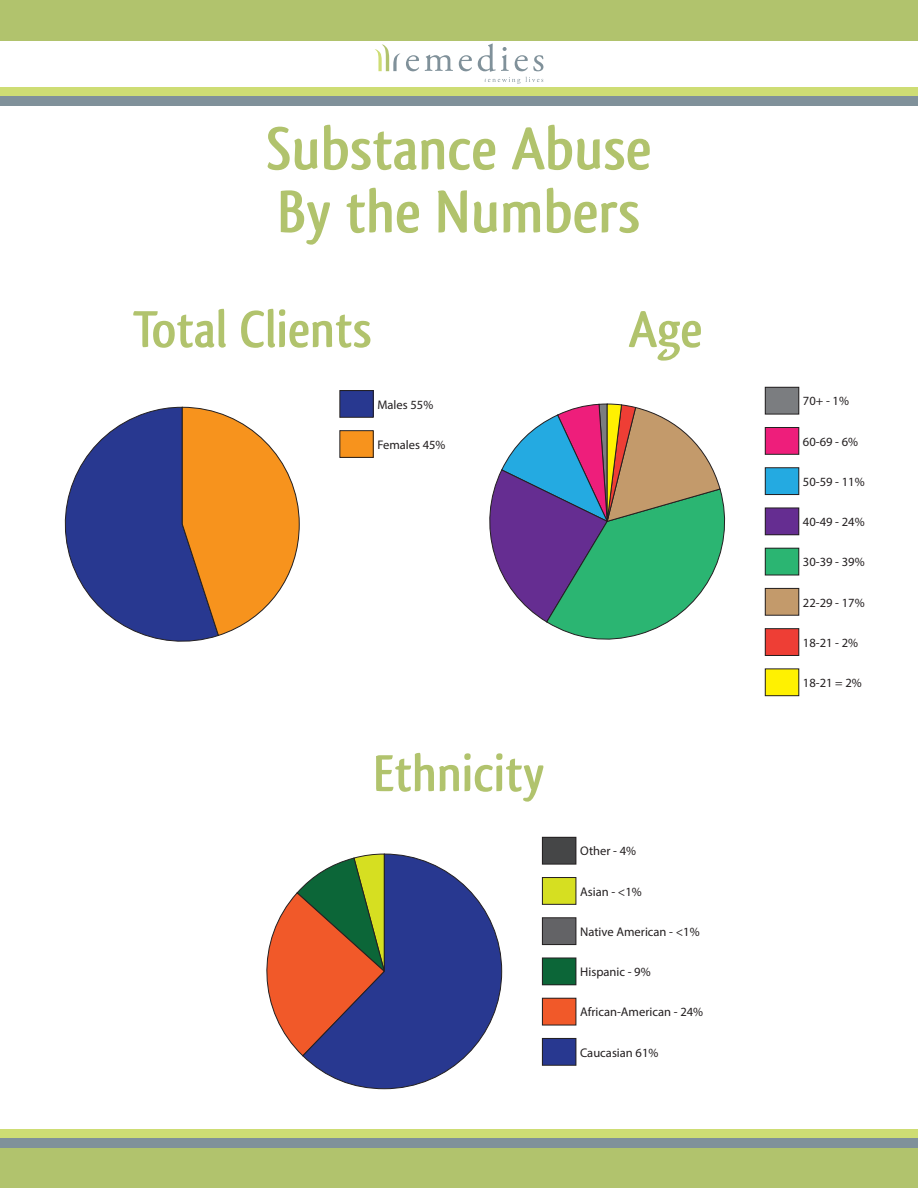
<style>
.page{position:relative;width:918px;height:1188px;background:#fff}
.page>*{position:absolute;margin:0;border:0;box-sizing:border-box;transform-origin:0 0}
.t1{font:700 63px/63px "Qlassik";color:#b1c36d}
.t2{font:700 54px "Qlassik";color:#b1c36d}
.t3{font:12.6px "Myriad Pro";color:#231f20}
</style>
<div class="page">
<div style="left:0;top:0;width:918px;height:40px;background:#b1c36d"></div>
<div style="left:0;top:1148px;width:918px;height:40px;background:#b1c36d"></div>
<div style="left:0;top:87px;width:918px;height:9px;background:#cedd74"></div>
<div style="left:0;top:1129px;width:918px;height:9px;background:#cedd74"></div>
<div style="left:0;top:96px;width:918px;height:9px;background:#80919a"></div>
<div style="left:0;top:1138px;width:918px;height:10px;background:#80919a"></div>
<svg style="left:406px;top:55px;width:13px;height:16px"></svg>
<svg style="left:425px;top:55px;width:28px;height:16px"></svg>
<svg style="left:459px;top:55px;width:13px;height:16px"></svg>
<svg style="left:375px;top:45px;width:25px;height:26px"></svg>
<svg style="left:478px;top:44px;width:65px;height:40px"></svg>
<div style="left:340px;top:391px;width:33px;height:26px;background:#283890"></div>
<div style="left:339px;top:390px;width:35px;height:28px;border:1px solid #231f20"></div>
<div style="left:340px;top:431px;width:33px;height:26px;background:#f7931d"></div>
<div style="left:339px;top:430px;width:35px;height:28px;border:1px solid #231f20"></div>
<svg style="left:64px;top:406px;width:236px;height:236px"></svg>
<div style="left:765px;top:387px;width:34px;height:27px;background:#7b7d80"></div>
<div style="left:765px;top:387px;width:34px;height:28px;border:1px solid #231f20"></div>
<div style="left:765px;top:428px;width:34px;height:26px;background:#ee1e7b"></div>
<div style="left:765px;top:427px;width:34px;height:28px;border:1px solid #231f20"></div>
<div style="left:765px;top:468px;width:34px;height:27px;background:#24aae1"></div>
<div style="left:765px;top:467px;width:34px;height:28px;border:1px solid #231f20"></div>
<div style="left:765px;top:508px;width:34px;height:27px;background:#652d91"></div>
<div style="left:765px;top:508px;width:34px;height:27px;border:1px solid #231f20"></div>
<div style="left:765px;top:548px;width:34px;height:27px;background:#2bb572"></div>
<div style="left:765px;top:548px;width:34px;height:27px;border:1px solid #231f20"></div>
<div style="left:765px;top:588px;width:34px;height:27px;background:#c39a6b"></div>
<div style="left:765px;top:588px;width:34px;height:28px;border:1px solid #231f20"></div>
<div style="left:765px;top:629px;width:34px;height:26px;background:#ee3e35"></div>
<div style="left:765px;top:628px;width:34px;height:28px;border:1px solid #231f20"></div>
<div style="left:765px;top:669px;width:34px;height:27px;background:#fff101"></div>
<div style="left:765px;top:668px;width:34px;height:28px;border:1px solid #231f20"></div>
<svg style="left:489px;top:403px;width:237px;height:237px"></svg>
<div style="left:542px;top:837px;width:34px;height:27px;background:#454647"></div>
<div style="left:542px;top:837px;width:34px;height:28px;border:1px solid #231f20"></div>
<div style="left:542px;top:878px;width:34px;height:26px;background:#d6df21"></div>
<div style="left:542px;top:877px;width:34px;height:28px;border:1px solid #231f20"></div>
<div style="left:542px;top:918px;width:34px;height:27px;background:#636366"></div>
<div style="left:542px;top:917px;width:34px;height:28px;border:1px solid #231f20"></div>
<div style="left:542px;top:958px;width:34px;height:27px;background:#0c6638"></div>
<div style="left:542px;top:958px;width:34px;height:27px;border:1px solid #231f20"></div>
<div style="left:542px;top:998px;width:34px;height:27px;background:#f15929"></div>
<div style="left:542px;top:998px;width:34px;height:27px;border:1px solid #231f20"></div>
<svg style="left:266px;top:887px;width:36px;height:169px"></svg>
<div style="left:542px;top:1038px;width:34px;height:27px;background:#283890"></div>
<div style="left:542px;top:1038px;width:34px;height:28px;border:1px solid #231f20"></div>
<svg style="left:302px;top:853px;width:201px;height:237px"></svg>
<h1 class="t1" style="left:266px;top:117px;width:387px">Substance Abuse<br>By the Numbers</h1>
<h2 class="t2" style="left:133px;top:298px;width:241px">Total Clients</h2>
<p class="t3" style="left:377px;top:397px;width:57px">Males 55%</p>
<p class="t3" style="left:377px;top:437px;width:70px">Females 45%</p>
<h2 class="t2" style="left:628px;top:298px;width:76px">Age</h2>
<h2 class="t2" style="left:373px;top:742px;width:173px">Ethnicity</h2>
<p class="t3" style="left:580px;top:843px;width:58px">Other - 4%</p>
<p class="t3" style="left:580px;top:884px;width:63px">Asian - &lt;1%</p>
<p class="t3" style="left:580px;top:924px;width:121px">Native American - &lt;1%</p>
<p class="t3" style="left:580px;top:964px;width:72px">Hispanic - 9%</p>
<p class="t3" style="left:580px;top:1004px;width:125px">African-American - 24%</p>
<p class="t3" style="left:580px;top:1045px;width:80px">Caucasian 61%</p>
<p class="t3" style="left:803px;top:393px;width:47px">70+ - 1%</p>
<p class="t3" style="left:803px;top:434px;width:57px">60-69 - 6%</p>
<p class="t3" style="left:803px;top:474px;width:63px">50-59 - 11%</p>
<p class="t3" style="left:803px;top:514px;width:63px">40-49 - 24%</p>
<p class="t3" style="left:803px;top:554px;width:63px">30-39 - 39%</p>
<p class="t3" style="left:803px;top:595px;width:63px">22-29 - 17%</p>
<p class="t3" style="left:803px;top:635px;width:57px">18-21 - 2%</p>
<p class="t3" style="left:803px;top:675px;width:60px">18-21 = 2%</p>
</div>
